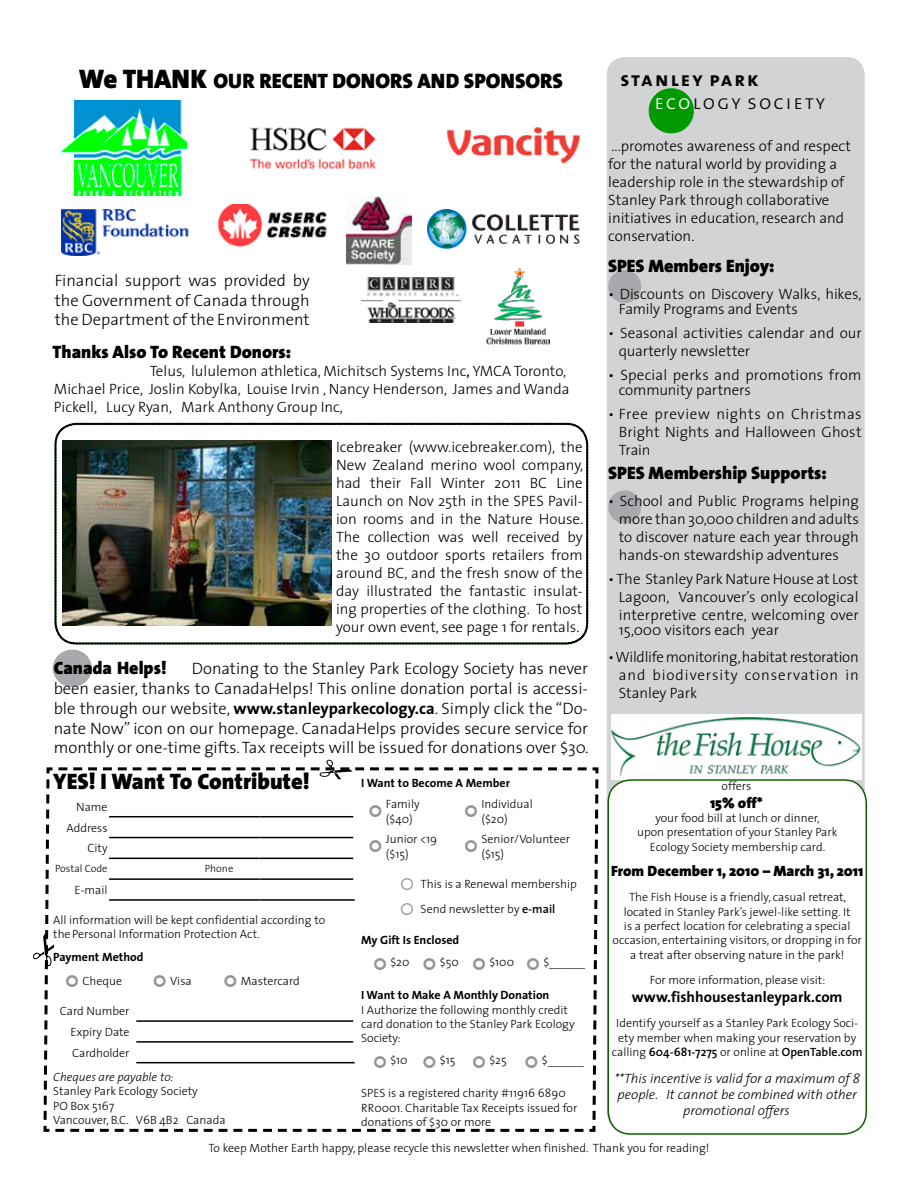
<style>
.page{position:relative;width:918px;height:1188px;background:#fff}
.page>*{position:absolute;margin:0;border:0;box-sizing:border-box;transform-origin:0 0}
.t1{font:900 22.5px "The Sans";color:#000}
.t2{font:900 21px "The Sans";color:#000}
.t3{font:20.55px "The Sans Light Caps";letter-spacing:.1em;color:#000}
.t4{font:20.55px "The Sans Bold Caps";letter-spacing:.1em;color:#000}
.t5{font:900 18px "The Sans";color:#000}
.t6{font:300 16.5px/19.8px "The Sans";color:#000;text-align:justify}
.t7{font:300 15px/18px "The Sans";color:#000}
.t8{font:900 15px "The Sans";color:#000}
.t9{font:700 15px "The Sans";color:#000}
.t10{font:italic 300 13.5px/16.2px "The Sans";color:#000;text-align:center}
.t11{font:300 12px/14.4px "The Sans";color:#000}
.t12{font:700 12px "The Sans";color:#000}
.t13{font:italic 300 12px "The Sans";color:#000}
.t14{font:300 10.5px "The Sans";color:#000}
.s1{font-size:27px}
.s2{font-weight:400}
.s3{font-weight:700}
.s4{color:#939598}
.s5{font-weight:600}
.s6{color:#fff}
</style>
<div class="page">
<div style="left:607px;top:57px;width:258px;height:1074px;background:#d1d3d4;border-radius:18px"></div>
<div style="left:608px;top:490px;width:33px;height:34px;background:#a7a9ac;border-radius:50%"></div>
<div style="left:608px;top:270px;width:33px;height:33px;background:#a7a9ac;border-radius:50%"></div>
<div style="left:53px;top:650px;width:39px;height:37px;background:#a7a9ac;border-radius:50%"></div>
<img style="left:61px;top:101px;width:126px;height:95px">
<img style="left:487px;top:268px;width:62px;height:77px">
<img style="left:361px;top:278px;width:99px;height:45px">
<img style="left:447px;top:127px;width:133px;height:36px">
<img style="left:218px;top:205px;width:109px;height:42px">
<svg style="left:649px;top:89px;width:44px;height:44px"></svg>
<img style="left:61px;top:210px;width:128px;height:46px">
<img style="left:611px;top:714px;width:251px;height:65px">
<div style="left:608px;top:780px;width:258px;height:354px;background:#fff;border-radius:22px"></div>
<div style="left:608px;top:779px;width:259px;height:356px;border:2px solid #115e00;border-radius:22px"></div>
<img style="left:346px;top:196px;width:65px;height:69px">
<img style="left:427px;top:209px;width:153px;height:41px">
<img style="left:249px;top:127px;width:127px;height:42px">
<img style="left:55px;top:423px;width:533px;height:221px">
<svg style="left:33px;top:760px;width:566px;height:372px"></svg>
<h2 class="t2" style="left:79px;top:63px;width:486px"><span class="s1">We THANK</span> OUR RECENT DONORS AND SPONSORS</h2>
<p class="t6" style="left:55px;top:270px;width:256px">Financial support was provided by the Government of Canada through the Department of the Environment</p>
<p class="t5" style="left:52px;top:337px;width:240px">Thanks Also To Recent Donors:</p>
<p class="t7" style="left:54px;top:361px;width:517px;text-indent:96px">Telus, lululemon athletica, Michitsch Systems Inc<span class="s2">,</span> YMCA Toronto,<br>Michael Price, Joslin Kobylka, Louise Irvin , Nancy Henderson, James and Wanda<br>Pickell, Lucy Ryan, Mark Anthony Group Inc,</p>
<p class="t7" style="left:336px;top:438px;width:249px;text-align:justify">Icebreaker (www.icebreaker.com), the New Zealand merino wool company, had their Fall Winter 2011 BC Line Launch on Nov 25th in the SPES Pavil&shy;ion rooms and in the Nature House.<br>The collection was well received by the 30 outdoor sports retailers from around BC, and the fresh snow of the day illustrated the fantastic insulat&shy;ing properties of the clothing. To host your own event, see page 1 for rentals.</p>
<p class="t5" style="left:54px;top:653px;width:114px">Canada Helps!</p>
<p class="t6" style="left:54px;top:658px;width:536px;text-indent:138px">Donating to the Stanley Park Ecology Society has never been easier, thanks to CanadaHelps! This online donation portal is accessi&shy;ble through our website, <span class="s3">www.stanleyparkecology.ca</span>. Simply click the “Do&shy;nate Now” icon on our homepage. CanadaHelps provides secure service for monthly or one-time gifts. Tax receipts will be issued for donations over $30.</p>
<h1 class="t1" style="left:53px;top:763px;width:258px">YES! I Want To Contribute!</h1>
<p class="t11" style="left:67px;top:796px;width:43px;line-height:20.9px;text-align:right">Name<br>Address<br>City</p>
<p class="t14" style="left:55px;top:860px;width:54px">Postal Code</p>
<p class="t14" style="left:205px;top:860px;width:30px">Phone</p>
<p class="t11" style="left:75px;top:882px;width:35px">E-mail</p>
<p class="t11" style="left:53px;top:912px;width:274px">All information will be kept confidential according to thePersonal Information Protection Act.</p>
<p class="t12" style="left:53px;top:947px;width:92px">Payment Method</p>
<p class="t11" style="left:82px;top:973px;width:41px">Cheque</p>
<p class="t11" style="left:170px;top:973px;width:23px">Visa</p>
<p class="t11" style="left:241px;top:973px;width:61px">Mastercard</p>
<p class="t11" style="left:71px;top:1000px;width:60px;line-height:20.9px;text-align:justify;text-indent:-11px">Card Number Expiry Date Cardholder</p>
<p class="t13" style="left:53px;top:1067px;width:122px">Cheques are payable to:</p>
<p class="t11" style="left:53px;top:1084px;width:174px">Stanley Park Ecology Society<br>PO Box 5167<br>Vancouver, B.C. V6B 4B2 Canada</p>
<p class="t12" style="left:361px;top:772px;width:150px">I Want to Become A Member</p>
<p class="t11" style="left:386px;top:796px;width:35px">Family ($40)</p>
<p class="t11" style="left:481px;top:796px;width:53px">Individual ($20)</p>
<p class="t11" style="left:386px;top:832px;width:53px">Junior &lt;19 ($15)</p>
<p class="t11" style="left:481px;top:832px;width:90px">Senior/Volunteer ($15)</p>
<p class="t11" style="left:400px;top:876px;width:179px"><span class="s4">○</span> This is a Renewal membership</p>
<p class="t11" style="left:400px;top:901px;width:157px"><span class="s4">○</span> Send newsletter by <span class="s5">e-mail</span></p>
<p class="t12" style="left:361px;top:930px;width:100px">My Gift Is Enclosed</p>
<p class="t11" style="left:390px;top:954px;width:21px">$20</p>
<p class="t11" style="left:440px;top:954px;width:20px">$50</p>
<p class="t11" style="left:489px;top:954px;width:26px">$100</p>
<p class="t11" style="left:543px;top:954px;width:43px">$______</p>
<p class="t12" style="left:361px;top:985px;width:190px">I Want to Make A Monthly Donation</p>
<p class="t11" style="left:361px;top:1002px;width:215px">I Authorize the following monthly credit card donation to the Stanley Park Ecology<br>Society:</p>
<p class="t11" style="left:390px;top:1052px;width:19px">$10</p>
<p class="t11" style="left:440px;top:1052px;width:17px">$15</p>
<p class="t11" style="left:489px;top:1052px;width:19px">$25</p>
<p class="t11" style="left:542px;top:1052px;width:43px">$______</p>
<p class="t11" style="left:361px;top:1086px;width:218px">SPES is a registered charity #11916 6890<br>RR0001. Charitable Tax Receipts issued for donations of $30 or more</p>
<h3 class="t4" style="left:620px;top:62px;width:140px">stanley park</h3>
<h3 class="t3" style="left:654px;top:85px;width:172px"><span class="s6">eco</span>logy society</h3>
<p class="t7" style="left:608px;top:136px;width:244px">...promotes awareness of and respect for the natural world by providing a leadership role in the stewardship of Stanley Park through collaborative initiatives in education, research and conservation.</p>
<p class="t5" style="left:608px;top:251px;width:168px">SPES Members Enjoy:</p>
<p class="t7" style="left:619px;top:286px;width:244px;line-height:15px;text-indent:-10px">• Discounts on Discovery Walks, hikes,<br>Family Programs and Events</p>
<p class="t7" style="left:619px;top:324px;width:244px;text-indent:-10px">• Seasonal activities calendar and our quarterly newsletter</p>
<p class="t7" style="left:619px;top:367px;width:244px;line-height:15px;text-indent:-10px">• Special perks and promotions from community partners</p>
<p class="t7" style="left:619px;top:405px;width:244px;text-align:justify;text-indent:-10px">• Free preview nights on Christmas Bright Nights and Halloween Ghost Train</p>
<p class="t5" style="left:608px;top:458px;width:220px">SPES Membership Supports:</p>
<p class="t7" style="left:619px;top:492px;width:242px;text-align:justify;text-indent:-10px">• School and Public Programs helping more than 30,000 children and adults to discover nature each year through hands-on stewardship adventures</p>
<p class="t7" style="left:619px;top:570px;width:242px;text-align:justify;text-indent:-10px">• The Stanley Park Nature House at Lost Lagoon, Vancouver’s only ecological interpretive centre, welcoming over</p>
<p class="t7" style="left:619px;top:621px;width:162px">15,000 visitors each year</p>
<p class="t7" style="left:619px;top:648px;width:242px;text-align:justify;text-indent:-10px">• Wildlife monitoring, habitat restoration and biodiversity conservation in Stanley Park</p>
<p class="t11" style="left:722px;top:778px;width:31px">offers</p>
<p class="t8" style="left:710px;top:790px;width:54px">15% off*</p>
<p class="t11" style="left:637px;top:810px;width:202px;text-align:center">your food bill at lunch or dinner,<br>upon presentation of your Stanley Park<br>Ecology Society membership card.</p>
<p class="t8" style="left:611px;top:858px;width:254px">From December 1, 2010 – March 31, 2011</p>
<p class="t11" style="left:613px;top:890px;width:251px;text-align:center">The Fish House is a friendly, casual retreat, located in Stanley Park’s jewel-like setting. It<br>is a perfect location for celebrating a special occasion, entertaining visitors, or dropping in for a treat after observing nature in the park!</p>
<p class="t11" style="left:650px;top:972px;width:177px">For more information, please visit:</p>
<p class="t9" style="left:632px;top:984px;width:212px">www.fishhousestanleypark.com</p>
<p class="t11" style="left:612px;top:1016px;width:252px;text-align:center">Identify yourself as a Stanley Park Ecology Soci&shy;ety member when making your reservation by calling <span class="s5">604-681-7275</span> or online at <span class="s5">OpenTable.com</span></p>
<p class="t10" style="left:614px;top:1070px;width:247px">**This incentive is valid for a maximum of 8 people. It cannot be combined with other promotional offers</p>
<p class="t11" style="left:209px;top:1141px;width:502px">To keep Mother Earth happy, please recycle this newsletter when finished. Thank you for reading!</p>
</div>
